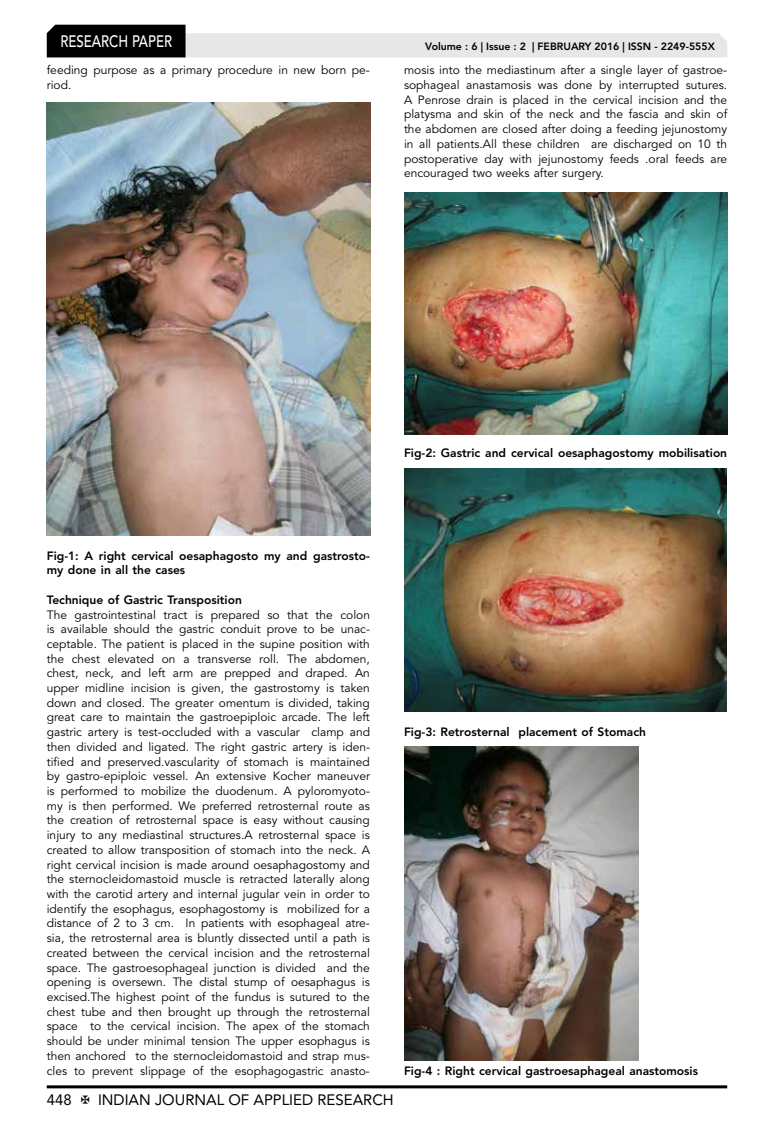
<style>
.page{position:relative;width:774px;height:1136px;background:#fff}
.page>*{position:absolute;margin:0;border:0;box-sizing:border-box;transform-origin:0 0}
.t1{font:500 16.5px "Avenir LT Std";color:#fff;scale:.8 1}
.t2{font:15px "Avenir LT Std";color:#000}
.t3{font:12px/14.7px "Avenir LT Std";color:#000;text-align:justify}
.t4{font:800 12px/14.7px "Avenir LT Std";color:#000}
.t5{font:800 10.5px "Avenir LT Std";color:#000}
</style>
<div class="page">
<hr style="left:47px;top:1085px;width:680px;height:3px;background:#000">
<svg style="left:47px;top:25px;width:680px;height:32px"></svg>
<img style="left:47px;top:102px;width:323px;height:433px">
<img style="left:404px;top:192px;width:323px;height:242px">
<img style="left:404px;top:468px;width:323px;height:243px">
<img style="left:404px;top:746px;width:235px;height:314px">
<h1 class="t1" style="left:60px;top:32px;width:139px">RESEARCH PAPER</h1>
<p class="t3" style="left:47px;top:63px;width:325px">feeding purpose as a primary procedure in new born pe&shy;riod.</p>
<p class="t5" style="left:425px;top:41px;width:291px">Volume : 6 | Issue : 2 | FEBRUARY 2016 | ISSN - 2249-555X</p>
<p class="t3" style="left:404px;top:63px;width:325px">mosis into the mediastinum after a single layer of gastroe&shy;sophageal anastamosis was done by interrupted sutures.<br>A Penrose drain is placed in the cervical incision and the platysma and skin of the neck and the fascia and skin of the abdomen are closed after doing a feeding jejunostomy in all patients.All these children are discharged on 10 th postoperative day with jejunostomy feeds .oral feeds are encouraged two weeks after surgery.</p>
<p class="t4" style="left:404px;top:445px;width:325px">Fig-2: Gastric and cervical oesaphagostomy mobilisation</p>
<p class="t4" style="left:47px;top:548px;width:325px">Fig-1: A right cervical oesaphagosto my and gastrosto&shy;my done in all the cases</p>
<p class="t4" style="left:47px;top:592px;width:197px">Technique of Gastric Transposition</p>
<p class="t3" style="left:47px;top:607px;width:325px">The gastrointestinal tract is prepared so that the colon is available should the gastric conduit prove to be unac&shy;ceptable. The patient is placed in the supine position with the chest elevated on a transverse roll. The abdomen, chest, neck, and left arm are prepped and draped. An upper midline incision is given, the gastrostomy is taken down and closed. The greater omentum is divided, taking great care to maintain the gastroepiploic arcade. The left gastric artery is test-occluded with a vascular clamp and then divided and ligated. The right gastric artery is iden&shy;tified and preserved.vascularity of stomach is maintained by gastro-epiploic vessel. An extensive Kocher maneuver is performed to mobilize the duodenum. A pyloromyoto&shy;my is then performed. We preferred retrosternal route as the creation of retrosternal space is easy without causing injury to any mediastinal structures.A retrosternal space is created to allow transposition of stomach into the neck. A right cervical incision is made around oesaphagostomy and the sternocleidomastoid muscle is retracted laterally along with the carotid artery and internal jugular vein in order to identify the esophagus, esophagostomy is mobilized for a distance of 2 to 3 cm. In patients with esophageal atre&shy;sia, the retrosternal area is bluntly dissected until a path is created between the cervical incision and the retrosternal space. The gastroesophageal junction is divided and the opening is oversewn. The distal stump of oesaphagus is excised.The highest point of the fundus is sutured to the chest tube and then brought up through the retrosternal space to the cervical incision. The apex of the stomach should be under minimal tension The upper esophagus is then anchored to the sternocleidomastoid and strap mus&shy;cles to prevent slippage of the esophagogastric anasto-</p>
<p class="t2" style="left:47px;top:1090px;width:27px">448</p>
<p class="t2" style="left:98px;top:1090px;width:297px">INDIAN JOURNAL OF APPLIED RESEARCH</p>
<p class="t4" style="left:404px;top:724px;width:243px">Fig-3: Retrosternal placement of Stomach</p>
<p class="t4" style="left:404px;top:1062px;width:295px">Fig-4 : Right cervical gastroesaphageal anastomosis</p>
</div>
